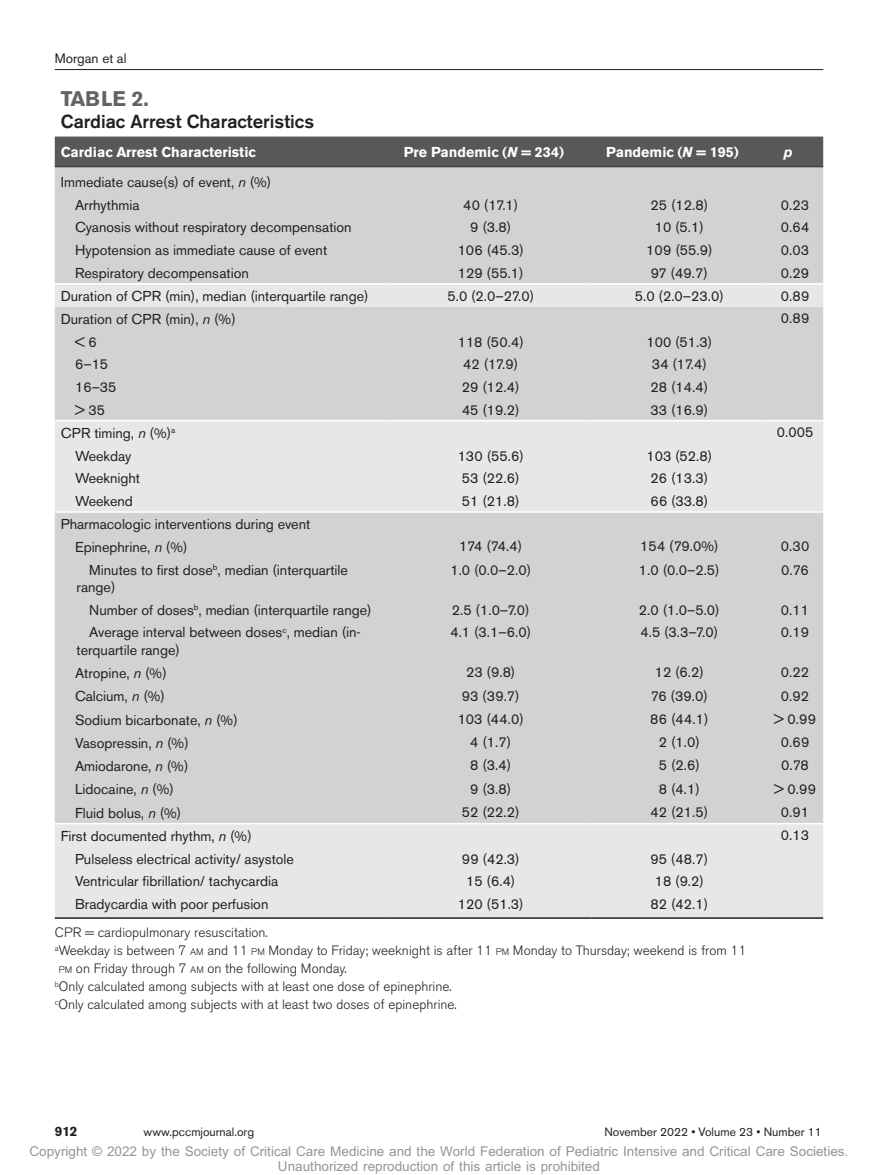
<style>
.page{position:relative;width:878px;height:1175px;background:#fff}
.page>*{position:absolute;margin:0;border:0;box-sizing:border-box;transform-origin:0 0}
.t1{font:700 21px "Akzidenz Grotesk BE";color:#636366}
.t2{font:500 18.75px "Akzidenz Grotesk BE";color:#231f20}
.t3{font:14.25px/17.2px "Akzidenz Grotesk BE";color:#231f20}
.t4{font:700 14.25px "Akzidenz Grotesk BE";color:#fff}
.t5{font:italic 700 14.25px "Akzidenz Grotesk BE";color:#fff}
.t6{font:300 13.5px/18px "Akzidenz Grotesk BE";color:#231f20}
.t7{font:13.5px/15px "Arial MT Std";color:#939598;text-align:center}
.t8{font:13.5px "Akzidenz Grotesk BE";color:#231f20}
.t9{font:700 13.5px "Akzidenz Grotesk BE";color:#231f20}
.t10{font:12px "Akzidenz Grotesk BE";color:#231f20}
.s1{font-style:italic}
.s2{font-size:9.45px}
</style>
<div class="page">
<hr style="left:55px;top:69px;width:768px;height:1px;background:#231f20">
<div style="left:55px;top:136px;width:768px;height:30px;background:#57585a"></div>
<div style="left:55px;top:167px;width:768px;height:116px;background:#d1d2d4"></div>
<svg style="left:55px;top:284px;width:768px;height:633px;background:#d7d8da"></svg>
<hr style="left:55px;top:166px;width:335px;height:1px;background:#231f20">
<hr style="left:390px;top:166px;width:201px;height:1px;background:#231f20">
<hr style="left:591px;top:166px;width:176px;height:1px;background:#231f20">
<hr style="left:766px;top:166px;width:57px;height:1px;background:#231f20">
<hr style="left:55px;top:420px;width:335px;height:1px;background:#fff">
<hr style="left:390px;top:420px;width:201px;height:1px;background:#fff">
<hr style="left:591px;top:420px;width:176px;height:1px;background:#fff">
<hr style="left:766px;top:420px;width:57px;height:1px;background:#fff">
<hr style="left:55px;top:511px;width:335px;height:2px;background:#fff">
<hr style="left:390px;top:511px;width:201px;height:2px;background:#fff">
<hr style="left:591px;top:511px;width:176px;height:2px;background:#fff">
<hr style="left:766px;top:511px;width:57px;height:2px;background:#fff">
<hr style="left:55px;top:823px;width:335px;height:1px;background:#fff">
<hr style="left:390px;top:823px;width:201px;height:1px;background:#fff">
<hr style="left:591px;top:823px;width:176px;height:1px;background:#fff">
<hr style="left:766px;top:823px;width:57px;height:1px;background:#fff">
<hr style="left:55px;top:917px;width:335px;height:1px;background:#231f20">
<hr style="left:390px;top:917px;width:201px;height:1px;background:#231f20">
<hr style="left:591px;top:917px;width:176px;height:1px;background:#231f20">
<hr style="left:766px;top:917px;width:57px;height:1px;background:#231f20">
<p class="t8" style="left:55px;top:50px;width:73px">Morgan et al</p>
<h1 class="t1" style="left:61px;top:86px;width:89px">TABLE 2.</h1>
<h2 class="t2" style="left:61px;top:110px;width:255px">Cardiac Arrest Characteristics</h2>
<p class="t4" style="left:61px;top:144px;width:196px">Cardiac Arrest Characteristic</p>
<p class="t4" style="left:404px;top:144px;width:162px">Pre Pandemic (<span class="s1">N</span> = 234)</p>
<p class="t4" style="left:606px;top:144px;width:134px">Pandemic (<span class="s1">N</span> = 195)</p>
<p class="t5" style="left:783px;top:143px;width:10px">p</p>
<p class="t3" style="left:75px;top:171px;width:198px;line-height:22.6px;text-indent:-14px">Immediate cause(s) of event, <span class="s1">n</span> (%)<br>Arrhythmia</p>
<p class="t3" style="left:463px;top:196px;width:57px">40 (17.1)</p>
<p class="t3" style="left:650px;top:196px;width:59px">25 (12.8)</p>
<p class="t3" style="left:781px;top:196px;width:30px">0.23</p>
<p class="t3" style="left:75px;top:219px;width:278px">Cyanosis without respiratory decompensation</p>
<p class="t3" style="left:470px;top:219px;width:42px">9 (3.8)</p>
<p class="t3" style="left:654px;top:219px;width:51px">10 (5.1)</p>
<p class="t3" style="left:780px;top:219px;width:30px">0.64</p>
<p class="t3" style="left:75px;top:241px;width:254px">Hypotension as immediate cause of event</p>
<p class="t3" style="left:457px;top:241px;width:68px">106 (45.3)</p>
<p class="t3" style="left:646px;top:241px;width:68px">109 (55.9)</p>
<p class="t3" style="left:781px;top:241px;width:30px">0.03</p>
<p class="t3" style="left:75px;top:264px;width:175px">Respiratory decompensation</p>
<p class="t3" style="left:458px;top:264px;width:67px">129 (55.1)</p>
<p class="t3" style="left:650px;top:264px;width:59px">97 (49.7)</p>
<p class="t3" style="left:781px;top:264px;width:30px">0.29</p>
<p class="t3" style="left:61px;top:287px;width:309px">Duration of CPR (min), median (interquartile range)</p>
<p class="t3" style="left:447px;top:287px;width:88px">5.0 (2.0–27.0)</p>
<p class="t3" style="left:634px;top:287px;width:91px">5.0 (2.0–23.0)</p>
<p class="t3" style="left:780px;top:287px;width:30px">0.89</p>
<p class="t3" style="left:61px;top:310px;width:176px">Duration of CPR (min), <span class="s1">n</span> (%)</p>
<p class="t3" style="left:780px;top:310px;width:30px">0.89</p>
<p class="t3" style="left:75px;top:333px;width:23px">&lt; 6</p>
<p class="t3" style="left:457px;top:333px;width:68px">118 (50.4)</p>
<p class="t3" style="left:646px;top:333px;width:67px">100 (51.3)</p>
<p class="t3" style="left:75px;top:355px;width:35px">6–15</p>
<p class="t3" style="left:463px;top:355px;width:56px">42 (17.9)</p>
<p class="t3" style="left:651px;top:355px;width:57px">34 (17.4)</p>
<p class="t3" style="left:75px;top:378px;width:43px">16–35</p>
<p class="t3" style="left:462px;top:378px;width:59px">29 (12.4)</p>
<p class="t3" style="left:650px;top:378px;width:59px">28 (14.4)</p>
<p class="t3" style="left:75px;top:401px;width:31px">&gt; 35</p>
<p class="t3" style="left:462px;top:401px;width:59px">45 (19.2)</p>
<p class="t3" style="left:650px;top:401px;width:59px">33 (16.9)</p>
<p class="t3" style="left:61px;top:424px;width:116px">CPR timing, <span class="s1">n</span> (%)<sup>a</sup></p>
<p class="t3" style="left:776px;top:424px;width:38px">0.005</p>
<p class="t3" style="left:75px;top:447px;width:58px">Weekday</p>
<p class="t3" style="left:457px;top:447px;width:68px">130 (55.6)</p>
<p class="t3" style="left:646px;top:447px;width:67px">103 (52.8)</p>
<p class="t3" style="left:75px;top:470px;width:67px">Weeknight</p>
<p class="t3" style="left:462px;top:470px;width:59px">53 (22.6)</p>
<p class="t3" style="left:650px;top:470px;width:59px">26 (13.3)</p>
<p class="t3" style="left:75px;top:492px;width:59px">Weekend</p>
<p class="t3" style="left:462px;top:492px;width:59px">51 (21.8)</p>
<p class="t3" style="left:650px;top:492px;width:59px">66 (33.8)</p>
<p class="t3" style="left:75px;top:512px;width:237px;line-height:23.2px;text-indent:-14px">Pharmacologic interventions during event<br>Epinephrine, <span class="s1">n</span> (%)</p>
<p class="t3" style="left:459px;top:538px;width:64px">174 (74.4)</p>
<p class="t3" style="left:640px;top:538px;width:80px">154 (79.0%)</p>
<p class="t3" style="left:780px;top:538px;width:30px">0.30</p>
<p class="t3" style="left:77px;top:561px;width:273px;text-indent:13px">Minutes to first dose<sup>b</sup>, median (interquartile range)</p>
<p class="t3" style="left:450px;top:561px;width:82px">1.0 (0.0–2.0)</p>
<p class="t3" style="left:639px;top:561px;width:82px">1.0 (0.0–2.5)</p>
<p class="t3" style="left:781px;top:561px;width:29px">0.76</p>
<p class="t3" style="left:89px;top:601px;width:284px">Number of doses<sup>b</sup>, median (interquartile range)</p>
<p class="t3" style="left:452px;top:601px;width:79px">2.5 (1.0–7.0)</p>
<p class="t3" style="left:639px;top:601px;width:82px">2.0 (1.0–5.0)</p>
<p class="t3" style="left:781px;top:601px;width:30px">0.11</p>
<p class="t3" style="left:77px;top:624px;width:285px;text-indent:13px">Average interval between doses<sup>c</sup>, median (in&shy;terquartile range)</p>
<p class="t3" style="left:450px;top:624px;width:82px">4.1 (3.1–6.0)</p>
<p class="t3" style="left:640px;top:624px;width:79px">4.5 (3.3–7.0)</p>
<p class="t3" style="left:781px;top:624px;width:30px">0.19</p>
<p class="t3" style="left:75px;top:664px;width:93px">Atropine, <span class="s1">n</span> (%)</p>
<p class="t3" style="left:466px;top:663px;width:51px">23 (9.8)</p>
<p class="t3" style="left:654px;top:663px;width:51px">12 (6.2)</p>
<p class="t3" style="left:781px;top:663px;width:30px">0.22</p>
<p class="t3" style="left:75px;top:687px;width:91px">Calcium, <span class="s1">n</span> (%)</p>
<p class="t3" style="left:462px;top:687px;width:59px">93 (39.7)</p>
<p class="t3" style="left:650px;top:687px;width:59px">76 (39.0)</p>
<p class="t3" style="left:781px;top:687px;width:30px">0.92</p>
<p class="t3" style="left:75px;top:711px;width:164px">Sodium bicarbonate, <span class="s1">n</span> (%)</p>
<p class="t3" style="left:457px;top:710px;width:68px">103 (44.0)</p>
<p class="t3" style="left:650px;top:710px;width:60px">86 (44.1)</p>
<p class="t3" style="left:774px;top:710px;width:43px">&gt; 0.99</p>
<p class="t3" style="left:75px;top:734px;width:115px">Vasopressin, <span class="s1">n</span> (%)</p>
<p class="t3" style="left:470px;top:733px;width:42px">4 (1.7)</p>
<p class="t3" style="left:658px;top:733px;width:42px">2 (1.0)</p>
<p class="t3" style="left:780px;top:733px;width:30px">0.69</p>
<p class="t3" style="left:75px;top:757px;width:115px">Amiodarone, <span class="s1">n</span> (%)</p>
<p class="t3" style="left:470px;top:757px;width:42px">8 (3.4)</p>
<p class="t3" style="left:658px;top:757px;width:42px">5 (2.6)</p>
<p class="t3" style="left:781px;top:757px;width:29px">0.78</p>
<p class="t3" style="left:75px;top:780px;width:100px">Lidocaine, <span class="s1">n</span> (%)</p>
<p class="t3" style="left:470px;top:780px;width:42px">9 (3.8)</p>
<p class="t3" style="left:658px;top:780px;width:42px">8 (4.1)</p>
<p class="t3" style="left:774px;top:780px;width:43px">&gt; 0.99</p>
<p class="t3" style="left:75px;top:804px;width:108px">Fluid bolus, <span class="s1">n</span> (%)</p>
<p class="t3" style="left:462px;top:803px;width:59px">52 (22.2)</p>
<p class="t3" style="left:650px;top:803px;width:59px">42 (21.5)</p>
<p class="t3" style="left:781px;top:803px;width:30px">0.91</p>
<p class="t3" style="left:61px;top:827px;width:192px">First documented rhythm, <span class="s1">n</span> (%)</p>
<p class="t3" style="left:781px;top:826px;width:30px">0.13</p>
<p class="t3" style="left:75px;top:850px;width:220px">Pulseless electrical activity/ asystole</p>
<p class="t3" style="left:462px;top:850px;width:59px">99 (42.3)</p>
<p class="t3" style="left:650px;top:850px;width:59px">95 (48.7)</p>
<p class="t3" style="left:75px;top:872px;width:205px">Ventricular fibrillation/ tachycardia</p>
<p class="t3" style="left:466px;top:872px;width:51px">15 (6.4)</p>
<p class="t3" style="left:654px;top:872px;width:51px">18 (9.2)</p>
<p class="t3" style="left:75px;top:895px;width:195px">Bradycardia with poor perfusion</p>
<p class="t3" style="left:458px;top:895px;width:67px">120 (51.3)</p>
<p class="t3" style="left:650px;top:895px;width:59px">82 (42.1)</p>
<p class="t6" style="left:55px;top:923px;width:693px">CPR = cardiopulmonary resuscitation.<br><sup>a</sup>Weekday is between 7 <span class="s2">AM</span> and 11 <span class="s2">PM</span> Monday to Friday; weeknight is after 11 <span class="s2">PM</span> Monday to Thursday; weekend is from 11<br><span class="s2">PM</span> on Friday through 7 <span class="s2">AM</span> on the following Monday.<br><sup>b</sup>Only calculated among subjects with at least one dose of epinephrine.<br><sup>c</sup>Only calculated among subjects with at least two doses of epinephrine.</p>
<p class="t9" style="left:55px;top:1123px;width:24px">912</p>
<p class="t10" style="left:144px;top:1125px;width:112px">www.pccmjournal.org</p>
<p class="t10" style="left:604px;top:1125px;width:219px">November 2022 • Volume 23 • Number 11</p>
<p class="t7" style="left:29px;top:1144px;width:820px">Copyright © 2022 by the Society of Critical Care Medicine and the World Federation of Pediatric Intensive and Critical Care Societies.<br>Unauthorized reproduction of this article is prohibited</p>
</div>
